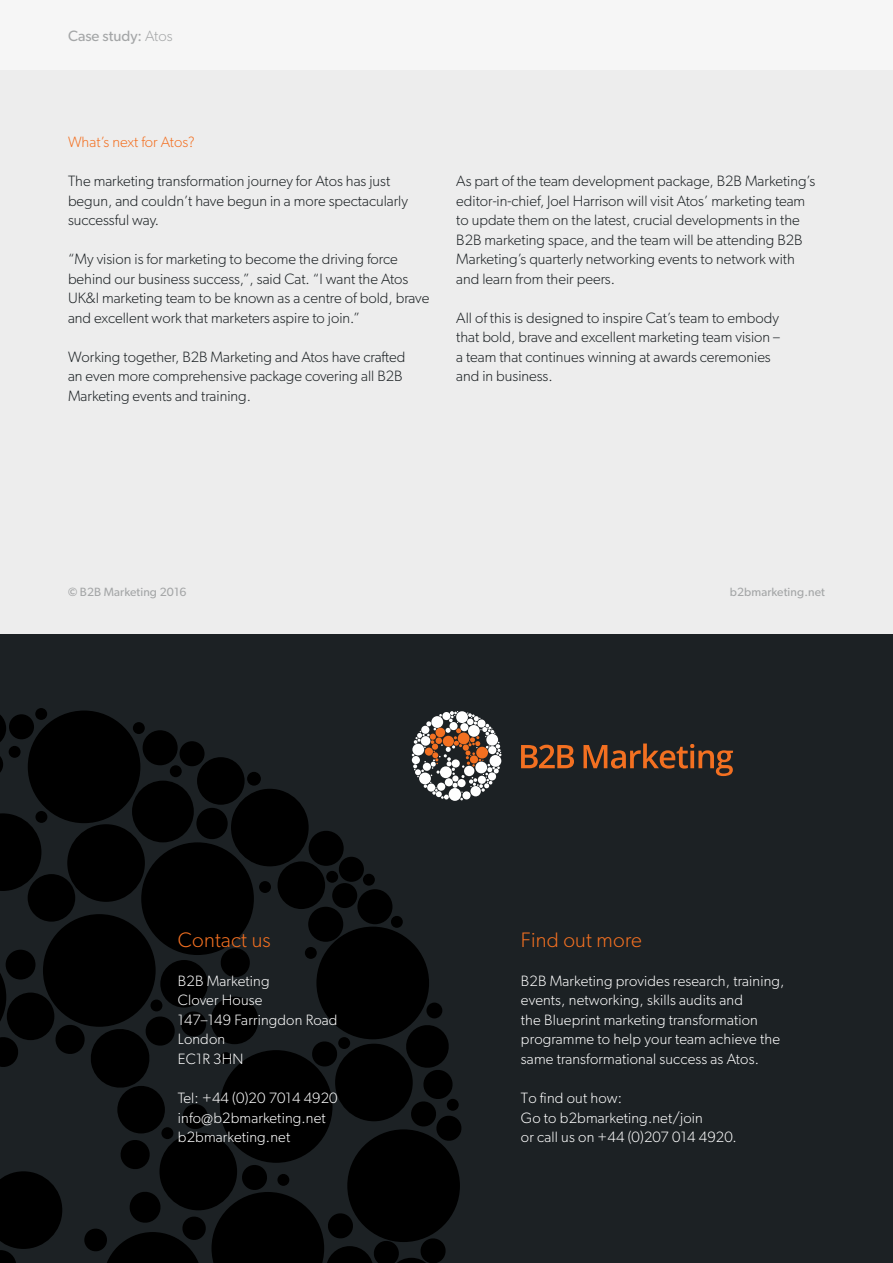
<style>
.page{position:relative;width:893px;height:1263px;background:#fff}
.page>*{position:absolute;margin:0;border:0;box-sizing:border-box;transform-origin:0 0}
.t1{font:300 21px "Gibson";letter-spacing:.01em;color:#f37021}
.t2{font:300 15px/19.5px "Gibson";color:#1c2124}
.t3{font:300 15px/19.5px "Gibson";letter-spacing:.01em;color:#fff}
.t4{font:300 15px "Gibson";color:#f37021}
.t5{font:15px "Gibson";color:#a4a6a7}
.t6{font:12px "Gibson";letter-spacing:.01em;color:#a4a6a7}
.s1{font-weight:300}
.s2{font-weight:600}
</style>
<div class="page">
<div style="left:0;top:0;width:893px;height:639px;background:#ededed"></div>
<div style="left:0;top:635px;width:893px;height:628px;background:#1c2124"></div>
<div style="left:67px;top:824px;width:78px;height:78px;background:#000;border-radius:50%"></div>
<svg style="left:0;top:813px;width:41px;height:78px"></svg>
<div style="left:231px;top:789px;width:78px;height:77px;background:#000;border-radius:50%"></div>
<div style="left:9px;top:714px;width:25px;height:25px;background:#000;border-radius:50%"></div>
<div style="left:179px;top:741px;width:26px;height:25px;background:#000;border-radius:50%"></div>
<div style="left:332px;top:883px;width:25px;height:25px;background:#000;border-radius:50%"></div>
<div style="left:339px;top:857px;width:25px;height:25px;background:#000;border-radius:50%"></div>
<div style="left:35px;top:708px;width:12px;height:12px;background:#000;border-radius:50%"></div>
<div style="left:9px;top:746px;width:12px;height:12px;background:#000;border-radius:50%"></div>
<div style="left:35px;top:811px;width:12px;height:12px;background:#000;border-radius:50%"></div>
<div style="left:170px;top:765px;width:12px;height:12px;background:#000;border-radius:50%"></div>
<div style="left:363px;top:874px;width:12px;height:12px;background:#000;border-radius:50%"></div>
<div style="left:391px;top:916px;width:12px;height:12px;background:#000;border-radius:50%"></div>
<div style="left:259px;top:881px;width:12px;height:12px;background:#000;border-radius:50%"></div>
<div style="left:326px;top:871px;width:12px;height:12px;background:#000;border-radius:50%"></div>
<div style="left:133px;top:722px;width:12px;height:12px;background:#000;border-radius:50%"></div>
<svg style="left:0;top:715px;width:6px;height:57px"></svg>
<div style="left:197px;top:757px;width:48px;height:48px;background:#000;border-radius:50%"></div>
<div style="left:278px;top:861px;width:47px;height:48px;background:#000;border-radius:50%"></div>
<div style="left:196px;top:808px;width:32px;height:31px;background:#000;border-radius:50%"></div>
<div style="left:247px;top:772px;width:14px;height:14px;background:#000;border-radius:50%"></div>
<div style="left:143px;top:730px;width:35px;height:35px;background:#000;border-radius:50%"></div>
<div style="left:357px;top:889px;width:35px;height:35px;background:#000;border-radius:50%"></div>
<div style="left:308px;top:907px;width:35px;height:35px;background:#000;border-radius:50%"></div>
<div style="left:309px;top:831px;width:35px;height:35px;background:#000;border-radius:50%"></div>
<div style="left:28px;top:710px;width:112px;height:113px;background:#000;border-radius:50%"></div>
<div style="left:141px;top:842px;width:113px;height:113px;background:#000;border-radius:50%"></div>
<div style="left:132px;top:781px;width:62px;height:61px;background:#000;border-radius:50%"></div>
<div style="left:316px;top:927px;width:113px;height:112px;background:#000;border-radius:50%"></div>
<div style="left:43px;top:914px;width:113px;height:113px;background:#000;border-radius:50%"></div>
<div style="left:28px;top:874px;width:47px;height:48px;background:#000;border-radius:50%"></div>
<svg style="left:0;top:945px;width:462px;height:318px"></svg>
<svg style="left:412px;top:711px;width:90px;height:89px"></svg>
<div style="left:436px;top:737px;width:6px;height:7px;background:#f37021;border-radius:50%"></div>
<div style="left:476px;top:747px;width:12px;height:11px;background:#f37021;border-radius:50%"></div>
<div style="left:443px;top:736px;width:11px;height:11px;background:#f37021;border-radius:50%"></div>
<div style="left:436px;top:728px;width:9px;height:9px;background:#f37021;border-radius:50%"></div>
<svg style="left:521px;top:745px;width:53px;height:23px"></svg>
<svg style="left:583px;top:743px;width:150px;height:33px"></svg>
<div style="left:0;top:0;width:893px;height:69px;background:#f6f6f6"></div>
<p class="t5" style="left:68px;top:26px;width:106px">Case study: <span class="s1">Atos</span></p>
<p class="t4" style="left:68px;top:133px;width:128px">What’s next for Atos?</p>
<p class="t2" style="left:68px;top:171px;width:341px">The marketing transformation journey for Atos has just begun, and couldn’t have begun in a more spectacularly successful way.</p>
<p class="t2" style="left:68px;top:249px;width:363px">“My vision is for marketing to become the driving force behind our business success,”, said Cat. “I want the Atos UK&amp;I marketing team to be known as a centre of bold, brave and excellent work that marketers aspire to join.”</p>
<p class="t2" style="left:68px;top:347px;width:339px">Working together, B2B Marketing and Atos have crafted an even more comprehensive package covering all B2B<br>Marketing events and training.</p>
<p class="t2" style="left:456px;top:171px;width:360px">As part of the team development package, B2B Marketing’s editor-in-chief, Joel Harrison will visit Atos’ marketing team to update them on the latest, crucial developments in the B2B marketing space, and the team will be attending B2B Marketing’s quarterly networking events to network with and learn from their peers.</p>
<p class="t2" style="left:456px;top:308px;width:325px">All of this is designed to inspire Cat’s team to embody that bold, brave and excellent marketing team vision – a team that continues winning at awards ceremonies and in business.</p>
<p class="t6" style="left:68px;top:585px;width:120px"><span class="s2">©</span> B2B Marketing 2016</p>
<p class="t6" style="left:730px;top:585px;width:97px">b2bmarketing.net</p>
<h1 class="t1" style="left:178px;top:927px;width:94px">Contact us</h1>
<p class="t3" style="left:178px;top:971px;width:161px">B2B Marketing<br>Clover House<br>147–149 Farringdon Road<br>London<br>EC1R 3HN</p>
<p class="t3" style="left:178px;top:1088px;width:161px">Tel: +44 (0)20 7014 4920 info@b2bmarketing.net b2bmarketing.net</p>
<h1 class="t1" style="left:521px;top:927px;width:123px">Find out more</h1>
<p class="t3" style="left:521px;top:971px;width:265px">B2B Marketing provides research, training, events, networking, skills audits and<br>the Blueprint marketing transformation programme to help your team achieve the same transformational success as Atos.</p>
<p class="t3" style="left:521px;top:1088px;width:217px">To find out how:<br>Go to b2bmarketing.net/join<br>or call us on +44 (0)207 014 4920.</p>
</div>
